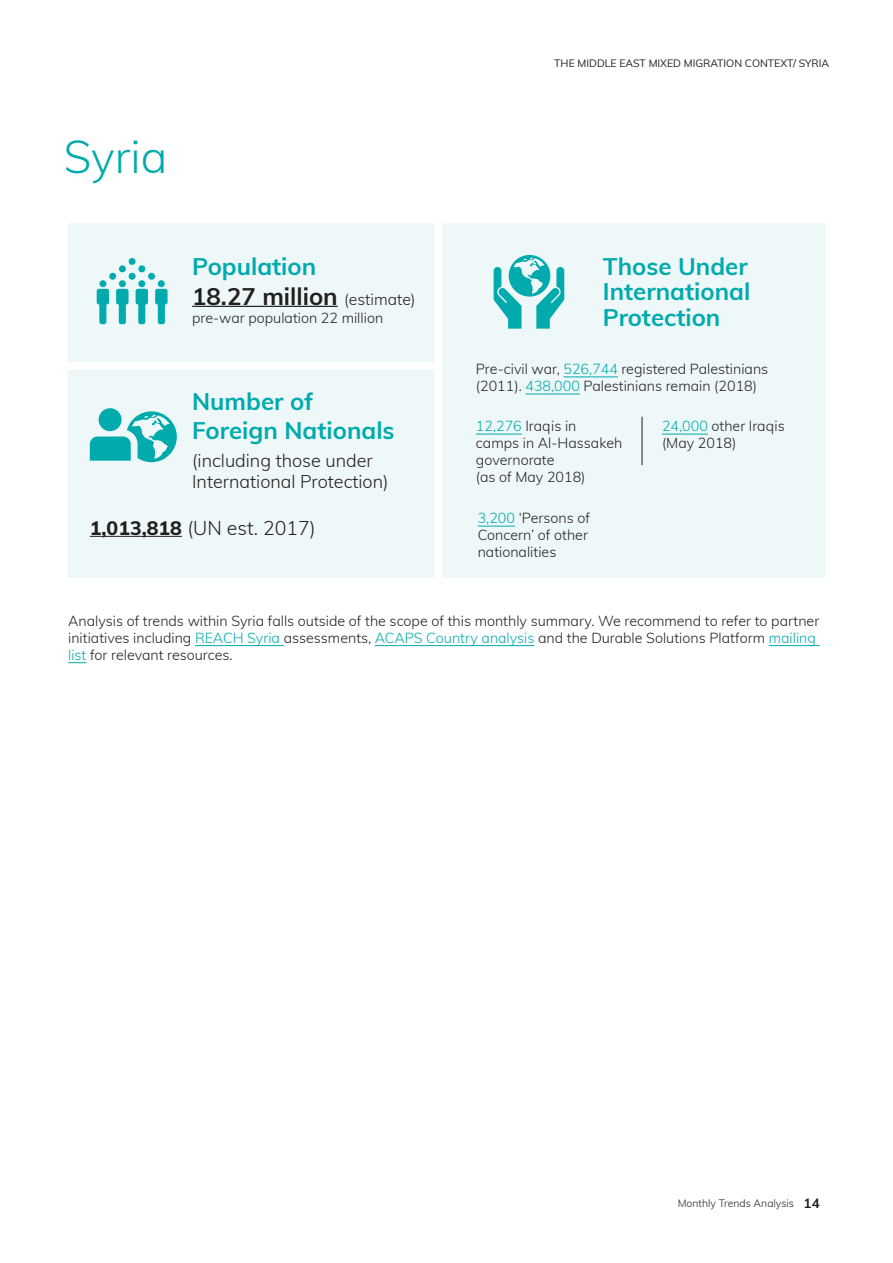
<style>
.page{position:relative;width:893px;height:1263px;background:#fff}
.page>*{position:absolute;margin:0;border:0;box-sizing:border-box;transform-origin:0 0}
.t1{font:300 45px "Muli";color:#00aaad}
.t2{font:700 24px/25.8px "Muli";color:#00aaad}
.t3{font:700 24px/30px "Muli";color:#231f20}
.t4{font:300 19.5px "Muli";color:#231f20}
.t5{font:300 18px/21.6px "Muli";color:#231f20}
.t6{font:300 14.25px/17.1px "Muli";color:#231f20}
.t7{font:10.5px "Muli";color:#231f20}
.t8{font:300 10.5px "Muli";color:#231f20}
.s1{color:#00aaad}
.s2{font-weight:300;font-size:15.75px}
.s3{font-weight:800}
.s4{font-weight:700;font-size:13.5px}
</style>
<div class="page">
<div style="left:60px;top:362px;width:382px;height:223px;background:#eef8f9;border:8px solid #fff"></div>
<div style="left:60px;top:216px;width:382px;height:154px;background:#eef8f9;border:8px solid #fff"></div>
<div style="left:434px;top:216px;width:399px;height:369px;background:#eef8f9;border:8px solid #fff"></div>
<hr style="left:192px;top:306px;width:146px;height:1px;background:#231f20">
<div style="left:99px;top:280px;width:7px;height:7px;background:#00aaad;border-radius:50%"></div>
<div style="left:158px;top:280px;width:7px;height:7px;background:#00aaad;border-radius:50%"></div>
<div style="left:119px;top:280px;width:7px;height:7px;background:#00aaad;border-radius:50%"></div>
<div style="left:138px;top:280px;width:7px;height:7px;background:#00aaad;border-radius:50%"></div>
<div style="left:109px;top:273px;width:7px;height:7px;background:#00aaad;border-radius:50%"></div>
<div style="left:129px;top:273px;width:7px;height:7px;background:#00aaad;border-radius:50%"></div>
<div style="left:148px;top:273px;width:7px;height:7px;background:#00aaad;border-radius:50%"></div>
<div style="left:119px;top:265px;width:7px;height:7px;background:#00aaad;border-radius:50%"></div>
<div style="left:138px;top:265px;width:7px;height:7px;background:#00aaad;border-radius:50%"></div>
<div style="left:129px;top:258px;width:7px;height:7px;background:#00aaad;border-radius:50%"></div>
<svg style="left:97px;top:289px;width:12px;height:35px"></svg>
<svg style="left:116px;top:289px;width:13px;height:35px"></svg>
<svg style="left:136px;top:289px;width:12px;height:35px"></svg>
<svg style="left:155px;top:289px;width:13px;height:35px"></svg>
<hr style="left:90px;top:536px;width:92px;height:1px;background:#231f20">
<svg style="left:90px;top:408px;width:87px;height:54px"></svg>
<hr style="left:642px;top:417px;width:1px;height:48px;background:#231f20">
<hr style="left:563px;top:377px;width:55px;height:1px;background:#00aaad">
<hr style="left:525px;top:394px;width:55px;height:1px;background:#00aaad">
<hr style="left:662px;top:434px;width:46px;height:1px;background:#00aaad">
<hr style="left:476px;top:434px;width:46px;height:1px;background:#00aaad">
<hr style="left:478px;top:526px;width:37px;height:1px;background:#00aaad">
<svg style="left:494px;top:255px;width:70px;height:74px"></svg>
<hr style="left:195px;top:645px;width:89px;height:1px;background:#00aaad">
<hr style="left:375px;top:645px;width:160px;height:1px;background:#00aaad">
<hr style="left:769px;top:645px;width:51px;height:1px;background:#00aaad">
<svg style="left:68px;top:662px;width:18px;height:1px"></svg>
<h1 class="t1" style="left:64px;top:124px;width:105px">Syria</h1>
<h2 class="t3" style="left:192px;top:250px;width:225px"><span class="s1">Population<br></span>18.27 million <span class="s2">(estimate)</span></h2>
<p class="t6" style="left:192px;top:309px;width:193px">pre-war population 22 million</p>
<h2 class="t2" style="left:192px;top:386px;width:204px;line-height:28.8px">Number of<br>Foreign Nationals</h2>
<p class="t5" style="left:192px;top:449px;width:198px">(including those under<br>International Protection)</p>
<h3 class="t4" style="left:90px;top:514px;width:227px"><span class="s3">1,013,818</span> (UN est. 2017)</h3>
<p class="t7" style="left:554px;top:55px;width:276px">THE MIDDLE EAST MIXED MIGRATION CONTEXT/ SYRIA</p>
<h2 class="t2" style="left:603px;top:252px;width:149px;text-align:justify">Those Under International Protection</h2>
<p class="t6" style="left:476px;top:360px;width:294px">Pre-civil war, <span class="s1">526,744</span> registered Palestinians (2011). <span class="s1">438,000</span> Palestinians remain (2018)</p>
<p class="t6" style="left:662px;top:417px;width:124px"><span class="s1">24,000</span> other Iraqis (May 2018)</p>
<p class="t6" style="left:476px;top:417px;width:148px"><span class="s1">12,276</span> Iraqis in camps in Al-Hassakeh governorate<br>(as of May 2018)</p>
<p class="t6" style="left:478px;top:509px;width:114px"><span class="s1">3,200</span> ‘Persons of<br>Concern’ of other nationalities</p>
<p class="t6" style="left:68px;top:611px;width:753px">Analysis of trends within Syria falls outside of the scope of this monthly summary. We recommend to refer to partner initiatives including <span class="s1">REACH Syria</span> assessments, <span class="s1">ACAPS Country analysis</span> and the Durable Solutions Platform <span class="s1">mailing list</span> for relevant resources.</p>
<p class="t8" style="left:678px;top:1195px;width:144px">Monthly Trends Analysis <span class="s4">14</span></p>
</div>
